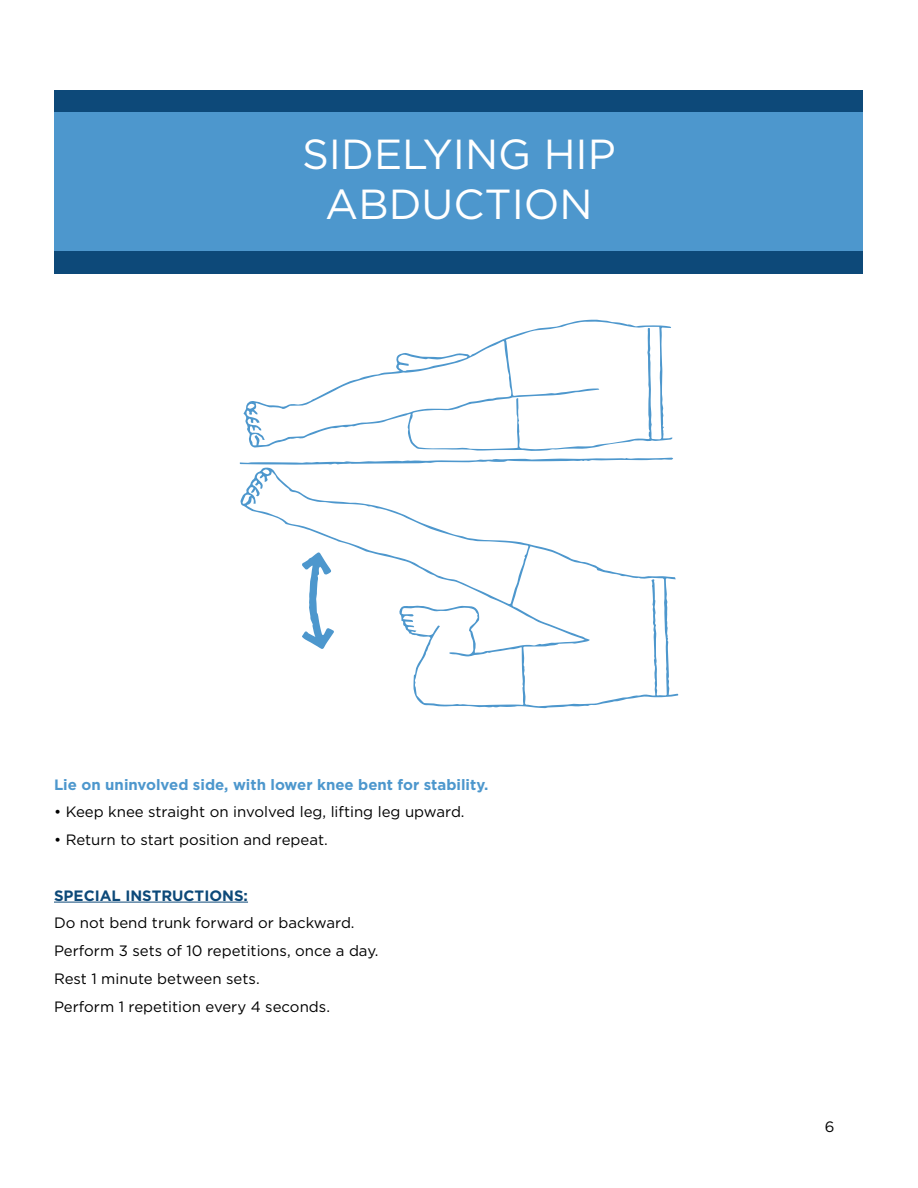
<style>
.page{position:relative;width:918px;height:1188px;background:#fff}
.page>*{position:absolute;margin:0;border:0;box-sizing:border-box;transform-origin:0 0}
.t1{font:42px/50.4px "Gotham";color:#fff;text-align:center}
.t2{font:15px/27.8px "Gotham";color:#000}
.t3{font:700 15px "Gotham";color:#4d97cd}
.t4{font:700 15px "Gotham";color:#0d4979}
</style>
<div class="page">
<div style="left:55px;top:91px;width:808px;height:30px;background:#0d4979"></div>
<div style="left:55px;top:243px;width:808px;height:30px;background:#0d4979"></div>
<div style="left:55px;top:112px;width:808px;height:139px;background:#4d97cd"></div>
<svg style="left:240px;top:468px;width:438px;height:240px"></svg>
<svg style="left:243px;top:319px;width:430px;height:132px"></svg>
<svg style="left:302px;top:552px;width:32px;height:97px"></svg>
<svg style="left:239px;top:458px;width:434px;height:7px"></svg>
<hr style="left:54px;top:902px;width:194px;height:1px;background:#0d4979">
<h1 class="t1" style="left:302px;top:128px;width:315px">SIDELYING HIP<br>ABDUCTION</h1>
<p class="t3" style="left:54px;top:774px;width:436px">Lie on uninvolved side, with lower knee bent for stability.</p>
<p class="t2" style="left:54px;top:798px;width:412px">• Keep knee straight on involved leg, lifting leg upward.</p>
<p class="t2" style="left:54px;top:826px;width:275px">• Return to start position and repeat.</p>
<p class="t4" style="left:54px;top:885px;width:196px">SPECIAL INSTRUCTIONS:</p>
<p class="t2" style="left:54px;top:909px;width:326px">Do not bend trunk forward or backward.<br>Perform 3 sets of 10 repetitions, once a day.<br>Rest 1 minute between sets.<br>Perform 1 repetition every 4 seconds.</p>
<p class="t2" style="left:825px;top:1113px;width:11px">6</p>
</div>
